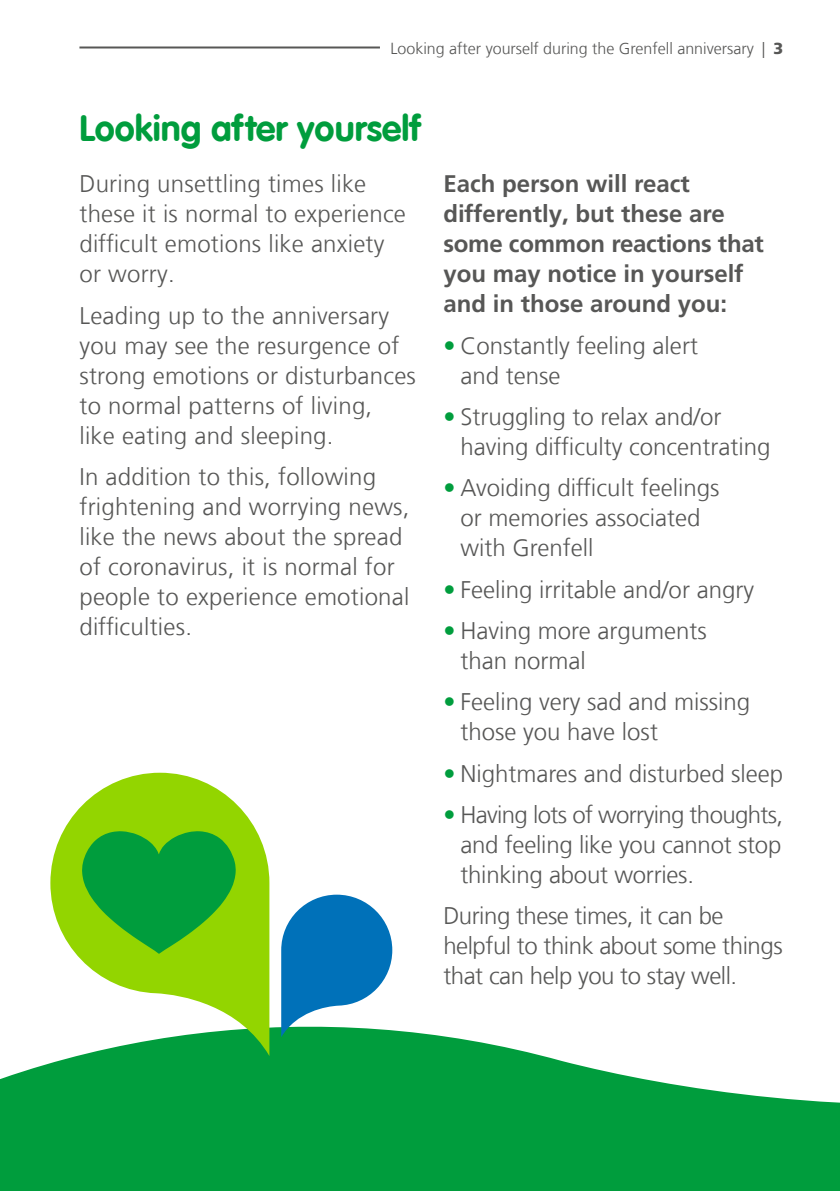
<style>
.page{position:relative;width:840px;height:1191px;background:#fff}
.page>*{position:absolute;margin:0;border:0;box-sizing:border-box;transform-origin:0 0}
.t1{font:700 36px "VAG Rounded LT Com";color:#009d3d}
.t2{font:300 24px/30px "Frutiger LT Com";color:#575756}
.t3{font:700 24px/30px "Frutiger LT Com";color:#575756}
.t4{font:300 24px/30px "Frutiger LT Com";letter-spacing:-.02em;color:#575756}
.t5{font:300 16px "Frutiger LT Com";color:#575756}
.s1{font-weight:900}
.s2{font-family:"VAG Rounded LT Com";font-weight:100;color:#009d3d}
</style>
<div class="page">
<hr style="left:79px;top:46px;width:301px;height:2px;background:#575756">
<svg style="left:0;top:875px;width:839px;height:316px;fill:#009d3d"></svg>
<svg style="left:50px;top:772px;width:219px;height:284px;fill:#93d500"></svg>
<svg style="left:81px;top:831px;width:155px;height:123px;background:#2dae2a"></svg>
<svg style="left:281px;top:894px;width:111px;height:143px"></svg>
<p class="t5" style="left:390px;top:38px;width:394px">Looking after yourself during the Grenfell anniversary | <span class="s1">3</span></p>
<h1 class="t1" style="left:79px;top:106px;width:342px">Looking after yourself</h1>
<p class="t2" style="left:79px;top:169px;width:328px">During unsettling times like these it is normal to experience difficult emotions like anxiety or worry.</p>
<p class="t2" style="left:79px;top:300px;width:338px">Leading up to the anniversary you may see the resurgence of strong emotions or disturbances to normal patterns of living,<br>like eating and sleeping.</p>
<p class="t2" style="left:79px;top:461px;width:331px">In addition to this, following frightening and worrying news, like the news about the spread of coronavirus, it is normal for people to experience emotional difficulties.</p>
<p class="t3" style="left:443px;top:169px;width:322px">Each person will react differently, but these are some common reactions that you may notice in yourself and in those around you:</p>
<p class="t2" style="left:460px;top:330px;width:239px;text-indent:-17px"><span class="s2">•</span> Constantly feeling alert and tense</p>
<p class="t2" style="left:460px;top:401px;width:311px;text-indent:-17px"><span class="s2">•</span> Struggling to relax and/or having difficulty concentrating</p>
<p class="t2" style="left:460px;top:473px;width:260px;text-indent:-17px"><span class="s2">•</span> Avoiding difficult feelings or memories associated with Grenfell</p>
<p class="t2" style="left:443px;top:574px;width:312px"><span class="s2">•</span> Feeling irritable and/or angry</p>
<p class="t2" style="left:460px;top:615px;width:248px;text-indent:-17px"><span class="s2">•</span> Having more arguments than normal</p>
<p class="t2" style="left:460px;top:687px;width:291px;text-indent:-17px"><span class="s2">•</span> Feeling very sad and missing those you have lost</p>
<p class="t2" style="left:443px;top:758px;width:341px"><span class="s2">•</span> Nightmares and disturbed sleep</p>
<p class="t2" style="left:460px;top:799px;width:324px;text-align:justify;text-indent:-17px"><span class="s2">•</span> Having lots of worrying thoughts, and feeling like you cannot stop thinking about worries.</p>
<p class="t4" style="left:443px;top:901px;width:340px">During these times, it can be helpful to think about some things that can help you to stay well.</p>
</div>
